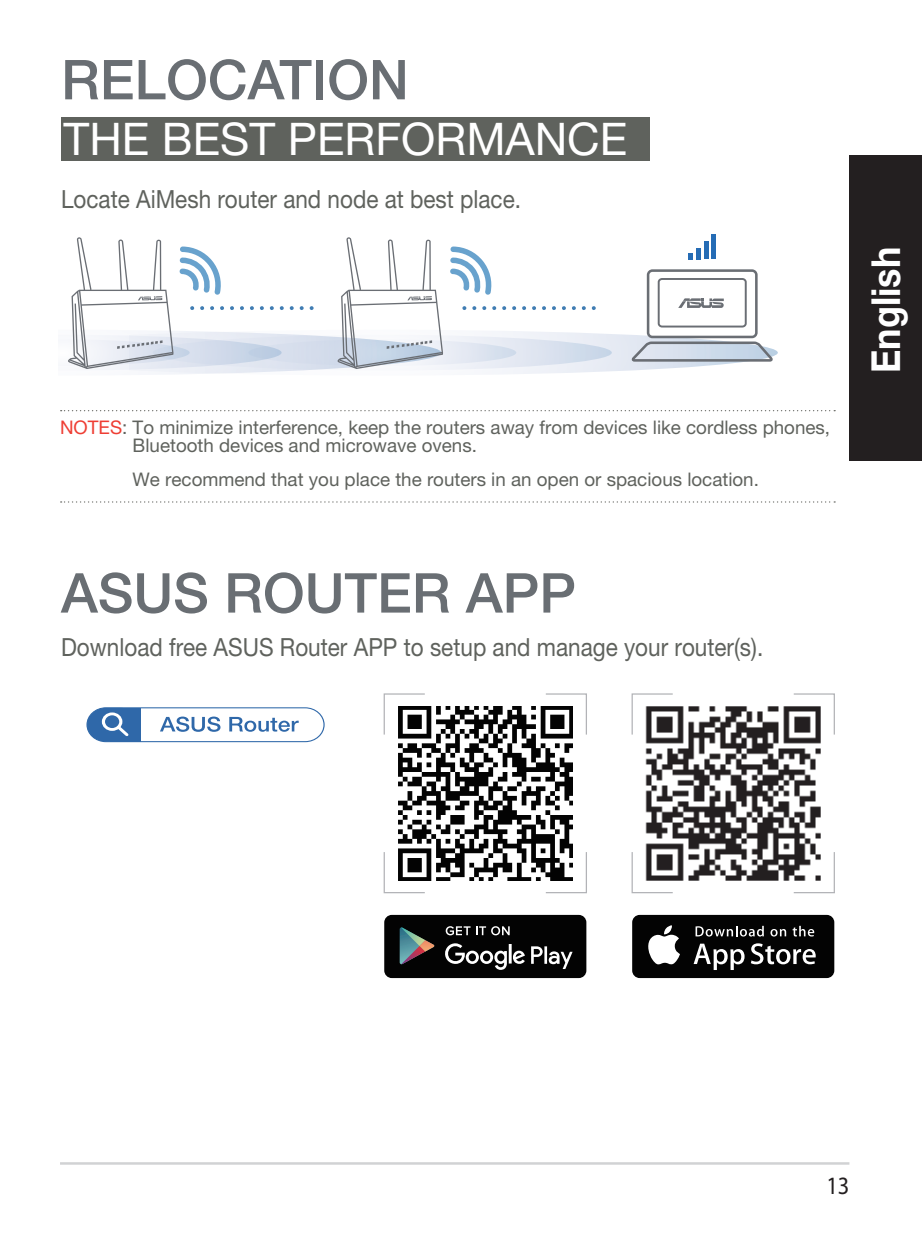
<style>
.page{position:relative;width:922px;height:1241px;background:#fff}
.page>*{position:absolute;margin:0;border:0;box-sizing:border-box;transform-origin:0 0}
.WL_Heading_1{font:500 55px "Helvetica Neue LT Pro";color:#696e73}
.WL_Heading_1-2{font:45px "Helvetica Neue LT Pro";color:#fff}
.WC_Tab_Right_1{font:700 40px "Helvetica Neue LT Pro";color:#fff;scale:.9 1}
.WL_Header_3{font:25px "Helvetica Neue LT Pro";color:#5f625d;scale:.9 1}
.t1{font:25px "Myriad Pro";color:#231f20;scale:.9 1}
.WL_Message_List_1{font:18.75px/18.8px "Helvetica Neue LT Pro";color:#5f625d}
.WL_Message_List_3{font:18.75px "Helvetica Neue LT Pro";color:#5f625d}
.s1{color:#ee3e34}
</style>
<div class="page">
<div style="left:849px;top:156px;width:72px;height:305px;background:#231f20"></div>
<hr style="left:60px;top:1161px;width:789px;height:3px;background:#d1d2d4">
<div style="left:61px;top:117px;width:588px;height:44px;background:#5f625d"></div>
<svg style="left:61px;top:410px;width:773px;height:1px"></svg>
<svg style="left:61px;top:501px;width:773px;height:1px"></svg>
<svg style="left:86px;top:707px;width:239px;height:35px"></svg>
<hr style="left:711px;top:234px;width:4px;height:25px;background:#256cb5">
<svg style="left:68px;top:237px;width:709px;height:137px"></svg>
<div style="left:384px;top:914px;width:202px;height:63px;background:#030303;border-radius:8px"></div>
<svg style="left:399px;top:927px;width:35px;height:37px"></svg>
<svg style="left:445px;top:943px;width:127px;height:26px"></svg>
<svg style="left:445px;top:926px;width:25px;height:9px"></svg>
<svg style="left:476px;top:926px;width:33px;height:9px"></svg>
<img style="left:398px;top:706px;width:174px;height:174px">
<svg style="left:383px;top:693px;width:43px;height:42px"></svg>
<svg style="left:544px;top:693px;width:43px;height:42px"></svg>
<svg style="left:383px;top:850px;width:43px;height:43px"></svg>
<svg style="left:544px;top:850px;width:43px;height:43px"></svg>
<div style="left:632px;top:914px;width:202px;height:63px;background:#030303;border-radius:8px"></div>
<svg style="left:648px;top:925px;width:31px;height:39px"></svg>
<svg style="left:693px;top:943px;width:51px;height:26px"></svg>
<svg style="left:750px;top:943px;width:65px;height:21px"></svg>
<svg style="left:695px;top:925px;width:68px;height:11px"></svg>
<svg style="left:770px;top:929px;width:16px;height:7px"></svg>
<svg style="left:792px;top:925px;width:22px;height:11px"></svg>
<svg style="left:631px;top:693px;width:42px;height:42px"></svg>
<svg style="left:793px;top:693px;width:42px;height:42px"></svg>
<svg style="left:631px;top:852px;width:42px;height:41px"></svg>
<svg style="left:793px;top:852px;width:42px;height:41px"></svg>
<img style="left:645px;top:706px;width:175px;height:174px">
<p class="WL_Heading_1" style="left:61px;top:47px;width:349px">RELOCATION</p>
<p class="WL_Heading_1-2" style="left:63px;top:112px;width:565px">THE BEST PERFORMANCE</p>
<p class="WL_Header_3" style="left:61px;top:185px;width:512px">Locate AiMesh router and node at best place.</p>
<p class="WL_Message_List_1" style="left:132px;top:417px;width:698px;text-indent:-72px"><span class="s1">NOTES</span>: To minimize interference, keep the routers away from devices like cordless phones,<br>Bluetooth devices and microwave ovens.</p>
<p class="WL_Message_List_3" style="left:132px;top:468px;width:627px">We recommend that you place the routers in an open or spacious location.</p>
<p class="WL_Heading_1" style="left:61px;top:560px;width:516px">ASUS ROUTER APP</p>
<p class="WL_Header_3" style="left:61px;top:632px;width:781px">Download free ASUS Router APP to setup and manage your router(s).</p>
<p class="WC_Tab_Right_1" style="left:860px;top:373px;width:141px;rotate:-90deg">English</p>
<h3 class="t1" style="left:826px;top:1169px;width:27px">13</h3>
</div>
